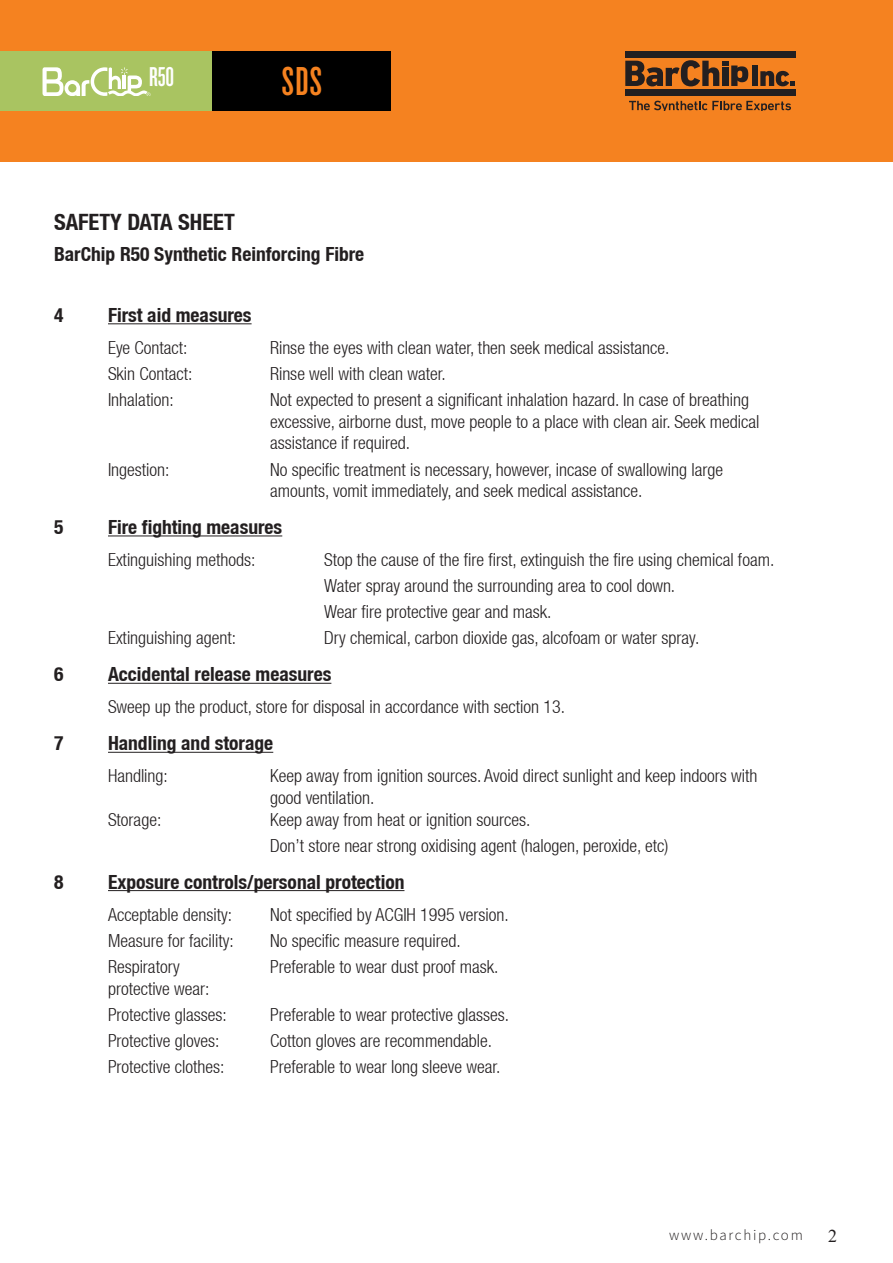
<style>
.page{position:relative;width:893px;height:1263px;background:#fff}
.page>*{position:absolute;margin:0;border:0;box-sizing:border-box;transform-origin:0 0}
._03__Body_Copy{font:42px "Knockout HTF47 Bantamweight";color:#f58220}
.t1{font:28.35px "Knockout HTF47 Bantamweight";color:#fff}
.t2{font:700 condensed 22.5px "Helvetica Neue LT";color:#231f20}
.t3{font:700 condensed 19.5px "Helvetica Neue LT";color:#231f20}
.t4{font:300 condensed 18px/21.6px "Helvetica Neue LT";color:#231f20}
.t5{font:18px "Times New Roman";color:#231f20}
.t6{font:300 15px "Source Sans Pro";letter-spacing:.115em;color:#231f20}
</style>
<div class="page">
<hr style="left:108px;top:323px;width:144px;height:1px;background:#231f20">
<hr style="left:108px;top:535px;width:174px;height:1px;background:#231f20">
<hr style="left:108px;top:683px;width:223px;height:1px;background:#231f20">
<hr style="left:108px;top:752px;width:165px;height:1px;background:#231f20">
<hr style="left:108px;top:890px;width:296px;height:1px;background:#231f20">
<div style="left:0;top:0;width:893px;height:162px;background:#f58220"></div>
<div style="left:0;top:51px;width:376px;height:60px;background:#a9c461"></div>
<div style="left:213px;top:51px;width:178px;height:60px;background:#000"></div>
<svg style="left:43px;top:67px;width:107px;height:29px"></svg>
<div style="left:625px;top:51px;width:170px;height:6px;background:#231f20"></div>
<div style="left:625px;top:89px;width:170px;height:7px;background:#231f20"></div>
<div style="left:753px;top:66px;width:5px;height:20px;background:#231f20"></div>
<svg style="left:760px;top:71px;width:35px;height:15px"></svg>
<svg style="left:625px;top:60px;width:123px;height:26px"></svg>
<svg style="left:629px;top:101px;width:162px;height:10px"></svg>
<p class="t1" style="left:149px;top:63px;width:27px">R50</p>
<p class="_03__Body_Copy" style="left:282px;top:60px;width:42px">SDS</p>
<p class="t2" style="left:54px;top:208px;width:182px">SAFETY DATA SHEET</p>
<p class="t3" style="left:54px;top:242px;width:312px">BarChip R50 Synthetic Reinforcing Fibre</p>
<p class="t3" style="left:54px;top:303px;width:11px">4</p>
<p class="t3" style="left:108px;top:303px;width:145px">First aid measures</p>
<p class="t4" style="left:108px;top:337px;width:81px">Eye Contact:</p>
<p class="t4" style="left:270px;top:337px;width:401px">Rinse the eyes with clean water, then seek medical assistance.</p>
<p class="t4" style="left:108px;top:363px;width:86px">Skin Contact:</p>
<p class="t4" style="left:270px;top:363px;width:177px">Rinse well with clean water.</p>
<p class="t4" style="left:108px;top:389px;width:67px">Inhalation:</p>
<p class="t4" style="left:270px;top:389px;width:481px">Not expected to present a significant inhalation hazard. In case of breathing</p>
<p class="t4" style="left:270px;top:410px;width:491px">excessive, airborne dust, move people to a place with clean air. Seek medical</p>
<p class="t4" style="left:270px;top:432px;width:142px">assistance if required.</p>
<p class="t4" style="left:108px;top:458px;width:63px">Ingestion:</p>
<p class="t4" style="left:270px;top:458px;width:455px">No specific treatment is necessary, however, incase of swallowing large amounts, vomit immediately, and seek medical assistance.</p>
<p class="t3" style="left:54px;top:515px;width:11px">5</p>
<p class="t3" style="left:108px;top:515px;width:176px">Fire fighting measures</p>
<p class="t4" style="left:108px;top:549px;width:149px">Extinguishing methods:</p>
<p class="t4" style="left:324px;top:549px;width:452px">Stop the cause of the fire first, extinguish the fire using chemical foam.</p>
<p class="t4" style="left:324px;top:575px;width:353px">Water spray around the surrounding area to cool down.</p>
<p class="t4" style="left:324px;top:601px;width:229px">Wear fire protective gear and mask.</p>
<p class="t4" style="left:108px;top:627px;width:130px">Extinguishing agent:</p>
<p class="t4" style="left:324px;top:627px;width:377px">Dry chemical, carbon dioxide gas, alcofoam or water spray.</p>
<p class="t3" style="left:54px;top:663px;width:11px">6</p>
<p class="t3" style="left:108px;top:663px;width:225px">Accidental release measures</p>
<p class="t4" style="left:108px;top:696px;width:458px">Sweep up the product, store for disposal in accordance with section 13.</p>
<p class="t3" style="left:54px;top:732px;width:11px">7</p>
<p class="t3" style="left:108px;top:732px;width:167px">Handling and storage</p>
<p class="t4" style="left:108px;top:765px;width:61px">Handling:</p>
<p class="t4" style="left:270px;top:765px;width:489px">Keep away from ignition sources. Avoid direct sunlight and keep indoors with good ventilation.</p>
<p class="t4" style="left:108px;top:808px;width:55px">Storage:</p>
<p class="t4" style="left:270px;top:808px;width:262px">Keep away from heat or ignition sources.</p>
<p class="t4" style="left:270px;top:834px;width:400px">Don’t store near strong oxidising agent (halogen, peroxide, etc)</p>
<p class="t3" style="left:54px;top:870px;width:11px">8</p>
<p class="t3" style="left:108px;top:870px;width:298px">Exposure controls/personal protection</p>
<p class="t4" style="left:108px;top:903px;width:125px">Acceptable density:</p>
<p class="t4" style="left:270px;top:903px;width:240px">Not specified by ACGIH 1995 version.</p>
<p class="t4" style="left:108px;top:929px;width:127px">Measure for facility:</p>
<p class="t4" style="left:270px;top:929px;width:192px">No specific measure required.</p>
<p class="t4" style="left:108px;top:956px;width:73px">Respiratory</p>
<p class="t4" style="left:270px;top:956px;width:230px">Preferable to wear dust proof mask.</p>
<p class="t4" style="left:108px;top:977px;width:103px">protective wear:</p>
<p class="t4" style="left:108px;top:1003px;width:120px">Protective glasses:</p>
<p class="t4" style="left:270px;top:1003px;width:241px">Preferable to wear protective glasses.</p>
<p class="t4" style="left:108px;top:1029px;width:113px">Protective gloves:</p>
<p class="t4" style="left:270px;top:1029px;width:223px">Cotton gloves are recommendable.</p>
<p class="t4" style="left:108px;top:1055px;width:118px">Protective clothes:</p>
<p class="t4" style="left:270px;top:1055px;width:232px">Preferable to wear long sleeve wear.</p>
<p class="t6" style="left:669px;top:1226px;width:135px">www.barchip.com</p>
<p class="t5" style="left:828px;top:1223px;width:10px">2</p>
</div>
